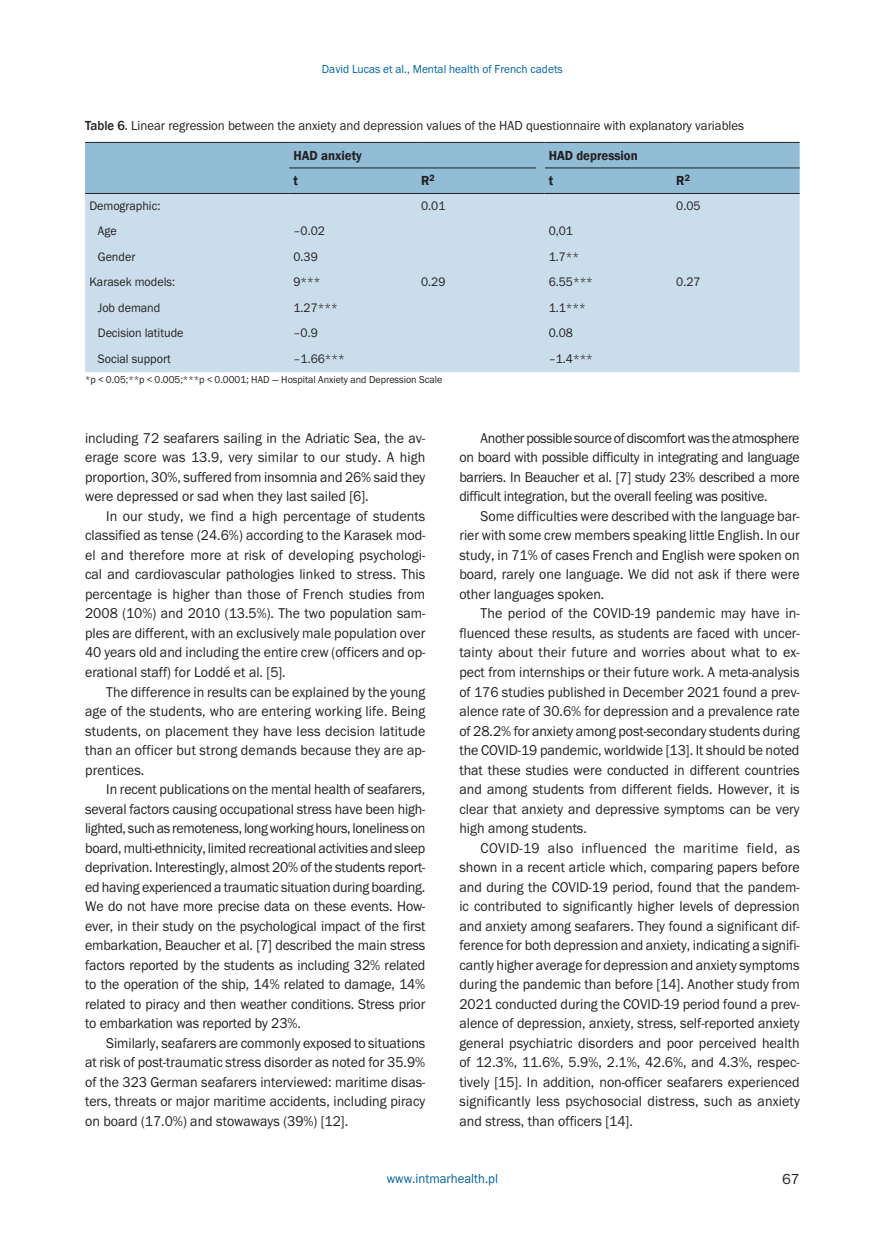
<style>
.page{position:relative;width:872px;height:1234px;background:#fff}
.page>*{position:absolute;margin:0;border:0;box-sizing:border-box;transform-origin:0 0}
.t1{font:15px "Franklin Got Itc TEE";color:#231f20}
._08_Tekst{font:14.7px/19.5px "Franklin Got Itc TEE";color:#231f20;text-align:justify;scale:.95 1}
._13_Tabela_tytul{font:13.5px "Franklin Got Itc TEE";color:#231f20;scale:.95 1}
._13_Tabela_naglowek{font:600 13.5px "Franklin Gothic";color:#231f20;scale:.95 1}
.t2{font:13.5px "Franklin Got Itc TEE";color:#00619c;scale:.95 1}
._13_Tabela_tekst{font:12.75px "Franklin Got Itc TEE";color:#231f20;scale:.95 1}
.t3{font:12px "Franklin Got Itc TEE";color:#00619c;scale:.95 1}
._13_Tabela_przypis{font:10.5px "Franklin Got Itc TEE";color:#231f20;scale:.95 1}
.s1{font-family:"Franklin Gothic";font-weight:500}
</style>
<div class="page">
<div style="left:85px;top:143px;width:714px;height:50px;background:#91bdd7"></div>
<div style="left:85px;top:194px;width:714px;height:178px;background:#caddeb"></div>
<hr style="left:289px;top:167px;width:128px;height:1px;background:#231f20">
<hr style="left:417px;top:167px;width:127px;height:1px;background:#231f20">
<hr style="left:544px;top:167px;width:128px;height:1px;background:#231f20">
<hr style="left:672px;top:167px;width:127px;height:1px;background:#231f20">
<hr style="left:289px;top:142px;width:128px;height:1px;background:#231f20">
<hr style="left:417px;top:142px;width:127px;height:1px;background:#231f20">
<hr style="left:544px;top:142px;width:128px;height:1px;background:#231f20">
<hr style="left:672px;top:142px;width:127px;height:1px;background:#231f20">
<hr style="left:289px;top:193px;width:128px;height:1px;background:#231f20">
<hr style="left:417px;top:193px;width:127px;height:1px;background:#231f20">
<hr style="left:544px;top:193px;width:128px;height:1px;background:#231f20">
<hr style="left:672px;top:193px;width:127px;height:1px;background:#231f20">
<hr style="left:85px;top:142px;width:204px;height:1px;background:#231f20">
<hr style="left:85px;top:193px;width:204px;height:1px;background:#231f20">
<div style="left:536px;top:158px;width:9px;height:17px;background:#91bdd7"></div>
<p class="t3" style="left:322px;top:62px;width:255px">David Lucas et al., Mental health of French cadets</p>
<p class="_13_Tabela_tytul" style="left:85px;top:118px;width:695px"><span class="s1">Table 6.</span> Linear regression between the anxiety and depression values of the HAD questionnaire with explanatory variables</p>
<p class="_13_Tabela_naglowek" style="left:293px;top:147px;width:74px">HAD anxiety</p>
<p class="_13_Tabela_naglowek" style="left:548px;top:147px;width:95px">HAD depression</p>
<p class="_13_Tabela_naglowek" style="left:293px;top:172px;width:6px">t</p>
<p class="_13_Tabela_naglowek" style="left:421px;top:172px;width:16px">R<sup>2</sup></p>
<p class="_13_Tabela_naglowek" style="left:548px;top:172px;width:6px">t</p>
<p class="_13_Tabela_naglowek" style="left:676px;top:172px;width:16px">R<sup>2</sup></p>
<p class="_13_Tabela_tekst" style="left:89px;top:198px;width:76px">Demographic:</p>
<p class="_13_Tabela_tekst" style="left:421px;top:198px;width:27px">0.01</p>
<p class="_13_Tabela_tekst" style="left:676px;top:198px;width:27px">0.05</p>
<p class="_13_Tabela_tekst" style="left:98px;top:224px;width:21px">Age</p>
<p class="_13_Tabela_tekst" style="left:293px;top:224px;width:35px">–0.02</p>
<p class="_13_Tabela_tekst" style="left:548px;top:224px;width:27px">0,01</p>
<p class="_13_Tabela_tekst" style="left:98px;top:249px;width:41px">Gender</p>
<p class="_13_Tabela_tekst" style="left:293px;top:249px;width:27px">0.39</p>
<p class="_13_Tabela_tekst" style="left:548px;top:249px;width:34px">1.7**</p>
<p class="_13_Tabela_tekst" style="left:89px;top:275px;width:92px">Karasek models:</p>
<p class="_13_Tabela_tekst" style="left:293px;top:275px;width:30px">9***</p>
<p class="_13_Tabela_tekst" style="left:421px;top:275px;width:27px">0.29</p>
<p class="_13_Tabela_tekst" style="left:548px;top:275px;width:48px">6.55***</p>
<p class="_13_Tabela_tekst" style="left:676px;top:275px;width:27px">0.27</p>
<p class="_13_Tabela_tekst" style="left:98px;top:300px;width:67px">Job demand</p>
<p class="_13_Tabela_tekst" style="left:293px;top:300px;width:48px">1.27***</p>
<p class="_13_Tabela_tekst" style="left:548px;top:300px;width:40px">1.1***</p>
<p class="_13_Tabela_tekst" style="left:98px;top:326px;width:92px">Decision latitude</p>
<p class="_13_Tabela_tekst" style="left:293px;top:326px;width:27px">–0.9</p>
<p class="_13_Tabela_tekst" style="left:548px;top:326px;width:27px">0.08</p>
<p class="_13_Tabela_tekst" style="left:98px;top:351px;width:78px">Social support</p>
<p class="_13_Tabela_tekst" style="left:293px;top:351px;width:55px">–1.66***</p>
<p class="_13_Tabela_tekst" style="left:548px;top:351px;width:48px">–1.4***</p>
<p class="_13_Tabela_przypis" style="left:85px;top:373px;width:377px">*p &lt; 0.05;**p &lt; 0.005;***p &lt; 0.0001; HAD — Hospital Anxiety and Depression Scale</p>
<p class="_08_Tekst" style="left:85px;top:428px;width:360px">including 72 seafarers sailing in the Adriatic Sea, the av&shy;erage score was 13.9, very similar to our study. A high proportion, 30%, suffered from insomnia and 26% said they were depressed or sad when they last sailed [6].</p>
<p class="_08_Tekst" style="left:85px;top:506px;width:360px;text-indent:21px">In our study, we find a high percentage of students classified as tense (24.6%) according to the Karasek mod&shy;el and therefore more at risk of developing psychologi&shy;cal and cardiovascular pathologies linked to stress. This percentage is higher than those of French studies from 2008 (10%) and 2010 (13.5%). The two population sam&shy;ples are different, with an exclusively male population over 40 years old and including the entire crew (officers and op&shy;erational staff) for Loddé et al. [5].</p>
<p class="_08_Tekst" style="left:85px;top:682px;width:360px;text-indent:21px">The difference in results can be explained by the young age of the students, who are entering working life. Being students, on placement they have less decision latitude than an officer but strong demands because they are ap&shy;prentices.</p>
<p class="_08_Tekst" style="left:85px;top:779px;width:360px;text-indent:21px">In recent publications on the mental health of seafarers, several factors causing occupational stress have been high&shy;lighted, such as remoteness, long working hours, loneliness on board, multi-ethnicity, limited recreational activities and sleep deprivation. Interestingly, almost 20% of the students report&shy;ed having experienced a traumatic situation during boarding.<br>We do not have more precise data on these events. How&shy;ever, in their study on the psychological impact of the first embarkation, Beaucher et al. [7] described the main stress factors reported by the students as including 32% related to the operation of the ship, 14% related to damage, 14% related to piracy and then weather conditions. Stress prior to embarkation was reported by 23%.</p>
<p class="_08_Tekst" style="left:85px;top:1033px;width:360px;text-indent:21px">Similarly, seafarers are commonly exposed to situations at risk of post-traumatic stress disorder as noted for 35.9% of the 323 German seafarers interviewed: maritime disas&shy;ters, threats or major maritime accidents, including piracy on board (17.0%) and stowaways (39%) [12].</p>
<p class="_08_Tekst" style="left:459px;top:428px;width:360px;text-indent:21px">Another possible source of discomfort was the atmosphere on board with possible difficulty in integrating and language barriers. In Beaucher et al. [7] study 23% described a more difficult integration, but the overall feeling was positive.</p>
<p class="_08_Tekst" style="left:459px;top:506px;width:360px;text-indent:21px">Some difficulties were described with the language bar&shy;rier with some crew members speaking little English. In our study, in 71% of cases French and English were spoken on board, rarely one language. We did not ask if there were other languages spoken.</p>
<p class="_08_Tekst" style="left:459px;top:604px;width:360px;text-indent:21px">The period of the COVID-19 pandemic may have in&shy;fluenced these results, as students are faced with uncer&shy;tainty about their future and worries about what to ex&shy;pect from internships or their future work. A meta-analysis of 176 studies published in December 2021 found a prev&shy;alence rate of 30.6% for depression and a prevalence rate of 28.2% for anxiety among post-secondary students during the COVID-19 pandemic, worldwide [13]. It should be noted that these studies were conducted in different countries and among students from different fields. However, it is clear that anxiety and depressive symptoms can be very high among students.</p>
<p class="_08_Tekst" style="left:459px;top:838px;width:360px;text-indent:21px">COVID-19 also influenced the maritime field, as shown in a recent article which, comparing papers before and during the COVID-19 period, found that the pandem&shy;ic contributed to significantly higher levels of depression and anxiety among seafarers. They found a significant dif&shy;ference for both depression and anxiety, indicating a signifi&shy;cantly higher average for depression and anxiety symptoms during the pandemic than before [14]. Another study from 2021 conducted during the COVID-19 period found a prev&shy;alence of depression, anxiety, stress, self-reported anxiety general psychiatric disorders and poor perceived health of 12.3%, 11.6%, 5.9%, 2.1%, 42.6%, and 4.3%, respec&shy;tively [15]. In addition, non-officer seafarers experienced significantly less psychosocial distress, such as anxiety and stress, than officers [14].</p>
<p class="t2" style="left:387px;top:1170px;width:119px">www.intmarhealth.pl</p>
<p class="t1" style="left:782px;top:1170px;width:19px">67</p>
</div>
